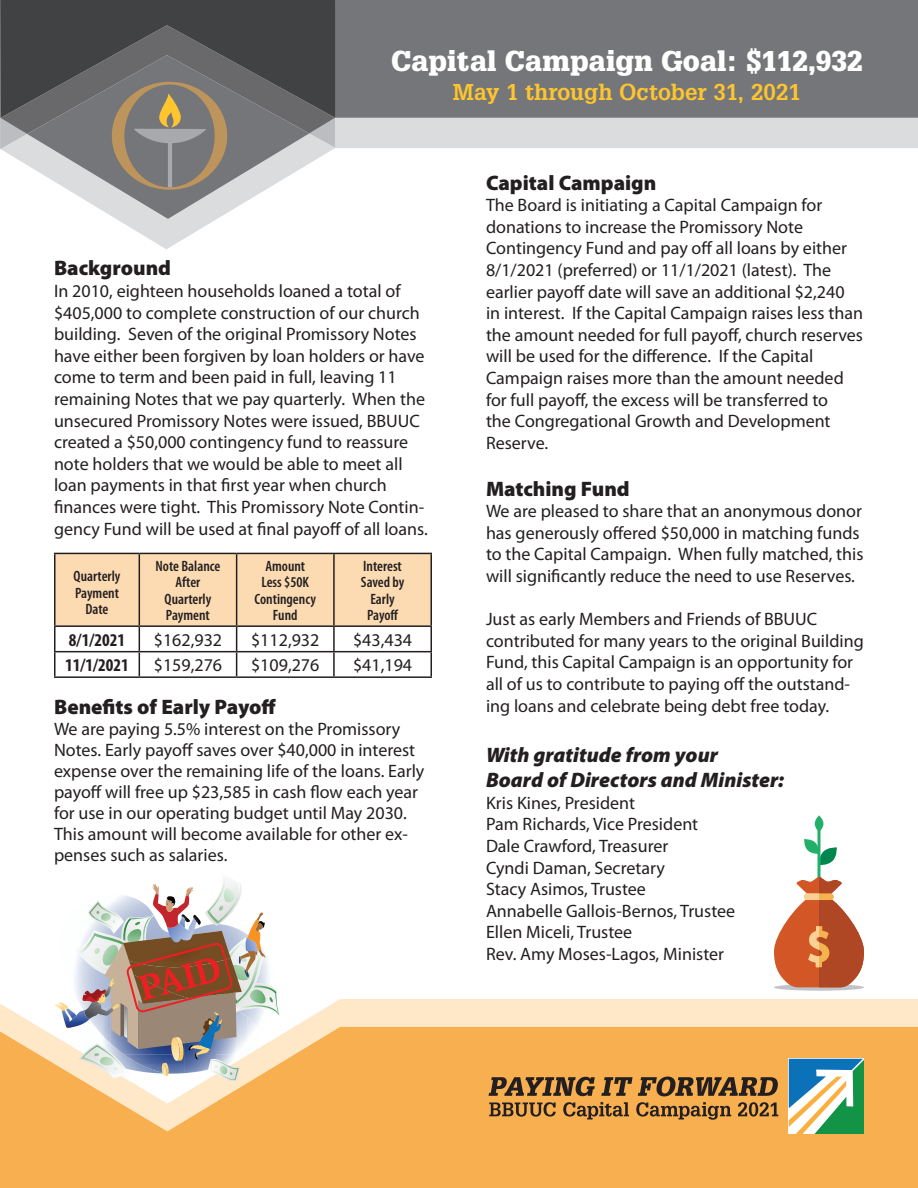
<style>
.page{position:relative;width:918px;height:1188px;background:#fff}
.page>*{position:absolute;margin:0;border:0;box-sizing:border-box;transform-origin:0 0}
.t1{font:30px "Square Serif Black DTC";color:#fff}
.t2{font:24px "Square Serif Bold DTC";color:#fec52e}
.t3{font:900 21px "Myriad Pro";color:#231f20}
.t4{font:italic 900 21px/25.2px "Myriad Pro";color:#231f20}
.t5{font:18px/21.6px "Myriad Pro";color:#231f20}
.t6{font:700 condensed 18px "Myriad Pro";color:#231f20}
.t7{font:600 condensed 15px/16.5px "Myriad Pro";color:#231f20;text-align:center}
</style>
<div class="page">
<svg style="left:0;top:999px;width:918px;height:28px;background:#feeacd"></svg>
<div style="left:0;top:1027px;width:918px;height:161px;background:#f8af50"></div>
<svg style="left:117px;top:219px;width:99px;height:30px;fill:#dfe0e2"></svg>
<svg style="left:69px;top:0;width:849px;height:219px;fill:#757679"></svg>
<svg style="left:0;top:0;width:335px;height:190px;background:#737271"></svg>
<hr style="left:54px;top:553px;width:85px;height:1px;background:#231f20">
<hr style="left:54px;top:554px;width:2px;height:71px;background:#231f20">
<hr style="left:334px;top:553px;width:98px;height:1px;background:#231f20">
<hr style="left:430px;top:554px;width:2px;height:71px;background:#231f20">
<hr style="left:54px;top:625px;width:85px;height:2px;background:#231f20">
<hr style="left:54px;top:627px;width:2px;height:24px;background:#231f20">
<hr style="left:334px;top:625px;width:98px;height:2px;background:#231f20">
<hr style="left:430px;top:627px;width:2px;height:24px;background:#231f20">
<hr style="left:54px;top:651px;width:85px;height:1px;background:#231f20">
<hr style="left:54px;top:652px;width:2px;height:24px;background:#231f20">
<svg style="left:55px;top:553px;width:376px;height:123px"></svg>
<hr style="left:334px;top:651px;width:98px;height:1px;background:#231f20">
<hr style="left:333px;top:652px;width:2px;height:24px;background:#231f20">
<hr style="left:430px;top:652px;width:2px;height:24px;background:#231f20">
<hr style="left:54px;top:676px;width:85px;height:2px;background:#231f20">
<hr style="left:139px;top:676px;width:98px;height:2px;background:#231f20">
<hr style="left:237px;top:676px;width:97px;height:2px;background:#231f20">
<hr style="left:334px;top:676px;width:98px;height:2px;background:#231f20">
<svg style="left:51px;top:878px;width:229px;height:203px"></svg>
<svg style="left:774px;top:984px;width:90px;height:7px"></svg>
<hr style="left:818px;top:831px;width:2px;height:62px;background:#22b069">
<svg style="left:815px;top:815px;width:8px;height:17px"></svg>
<svg style="left:804px;top:839px;width:33px;height:27px"></svg>
<svg style="left:774px;top:877px;width:90px;height:110px"></svg>
<svg style="left:789px;top:1059px;width:75px;height:75px"></svg>
<svg style="left:489px;top:1077px;width:106px;height:19px;background:#815e35"></svg>
<svg style="left:601px;top:1077px;width:177px;height:19px;background:#856136"></svg>
<svg style="left:489px;top:1102px;width:67px;height:15px"></svg>
<svg style="left:563px;top:1102px;width:66px;height:17px"></svg>
<svg style="left:636px;top:1102px;width:95px;height:18px;background:#af7d3f"></svg>
<svg style="left:738px;top:1102px;width:40px;height:15px"></svg>
<h1 class="t1" style="left:391px;top:44px;width:473px">Capital Campaign Goal: $112,932</h1>
<h2 class="t2" style="left:453px;top:78px;width:350px">May 1 through October 31, 2021</h2>
<p class="t3" style="left:54px;top:254px;width:119px">Background</p>
<p class="t5" style="left:54px;top:280px;width:375px">In 2010, eighteen households loaned a total of $405,000 to complete construction of our church building. Seven of the original Promissory Notes have either been forgiven by loan holders or have come to term and been paid in full, leaving 11 remaining Notes that we pay quarterly. When the unsecured Promissory Notes were issued, BBUUC created a $50,000 contingency fund to reassure note holders that we would be able to meet all loan payments in that first year when church finances were tight. This Promissory Note Contin&shy;gency Fund will be used at final payoff of all loans.</p>
<p class="t7" style="left:74px;top:568px;width:48px">Quarterly<br>Payment<br>Date</p>
<p class="t7" style="left:156px;top:557px;width:66px">Note Balance<br>After<br>Quarterly<br>Payment</p>
<p class="t7" style="left:255px;top:557px;width:63px">Amount<br>Less $50K<br>Contingency<br>Fund</p>
<p class="t7" style="left:361px;top:557px;width:45px">Interest<br>Saved by<br>Early<br>Payoff</p>
<p class="t6" style="left:69px;top:628px;width:58px">8/1/2021</p>
<p class="t5" style="left:154px;top:629px;width:70px">$162,932</p>
<p class="t5" style="left:251px;top:629px;width:70px">$112,932</p>
<p class="t5" style="left:353px;top:629px;width:61px">$43,434</p>
<p class="t6" style="left:65px;top:654px;width:65px">11/1/2021</p>
<p class="t5" style="left:154px;top:654px;width:70px">$159,276</p>
<p class="t5" style="left:251px;top:654px;width:70px">$109,276</p>
<p class="t5" style="left:353px;top:654px;width:61px">$41,194</p>
<p class="t3" style="left:54px;top:693px;width:223px">Benefits of Early Payoff</p>
<p class="t5" style="left:54px;top:718px;width:372px;line-height:21px">We are paying 5.5% interest on the Promissory Notes. Early payoff saves over $40,000 in interest expense over the remaining life of the loans. Early payoff will free up $23,585 in cash flow each year for use in our operating budget until May 2030.<br>This amount will become available for other ex&shy;penses such as salaries.</p>
<p class="t3" style="left:486px;top:169px;width:172px">Capital Campaign</p>
<p class="t5" style="left:486px;top:194px;width:379px">The Board is initiating a Capital Campaign for donations to increase the Promissory Note Contingency Fund and pay off all loans by either 8/1/2021 (preferred) or 11/1/2021 (latest). The earlier payoff date will save an additional $2,240 in interest. If the Capital Campaign raises less than the amount needed for full payoff, church reserves will be used for the difference. If the Capital Campaign raises more than the amount needed for full payoff, the excess will be transferred to<br>the Congregational Growth and Development Reserve.</p>
<p class="t3" style="left:486px;top:475px;width:145px">Matching Fund</p>
<p class="t5" style="left:486px;top:500px;width:379px">We are pleased to share that an anonymous donor has generously offered $50,000 in matching funds to the Capital Campaign. When fully matched, this will significantly reduce the need to use Reserves.</p>
<p class="t5" style="left:486px;top:608px;width:379px">Just as early Members and Friends of BBUUC contributed for many years to the original Building Fund, this Capital Campaign is an opportunity for all of us to contribute to paying off the outstand&shy;ing loans and celebrate being debt free today.</p>
<p class="t4" style="left:486px;top:742px;width:300px">With gratitude from your<br>Board of Directors and Minister:</p>
<p class="t5" style="left:486px;top:792px;width:251px">Kris Kines, President<br>Pam Richards, Vice President<br>Dale Crawford, Treasurer<br>Cyndi Daman, Secretary<br>Stacy Asimos, Trustee<br>Annabelle Gallois-Bernos, Trustee<br>Ellen Miceli, Trustee<br>Rev. Amy Moses-Lagos, Minister</p>
</div>
